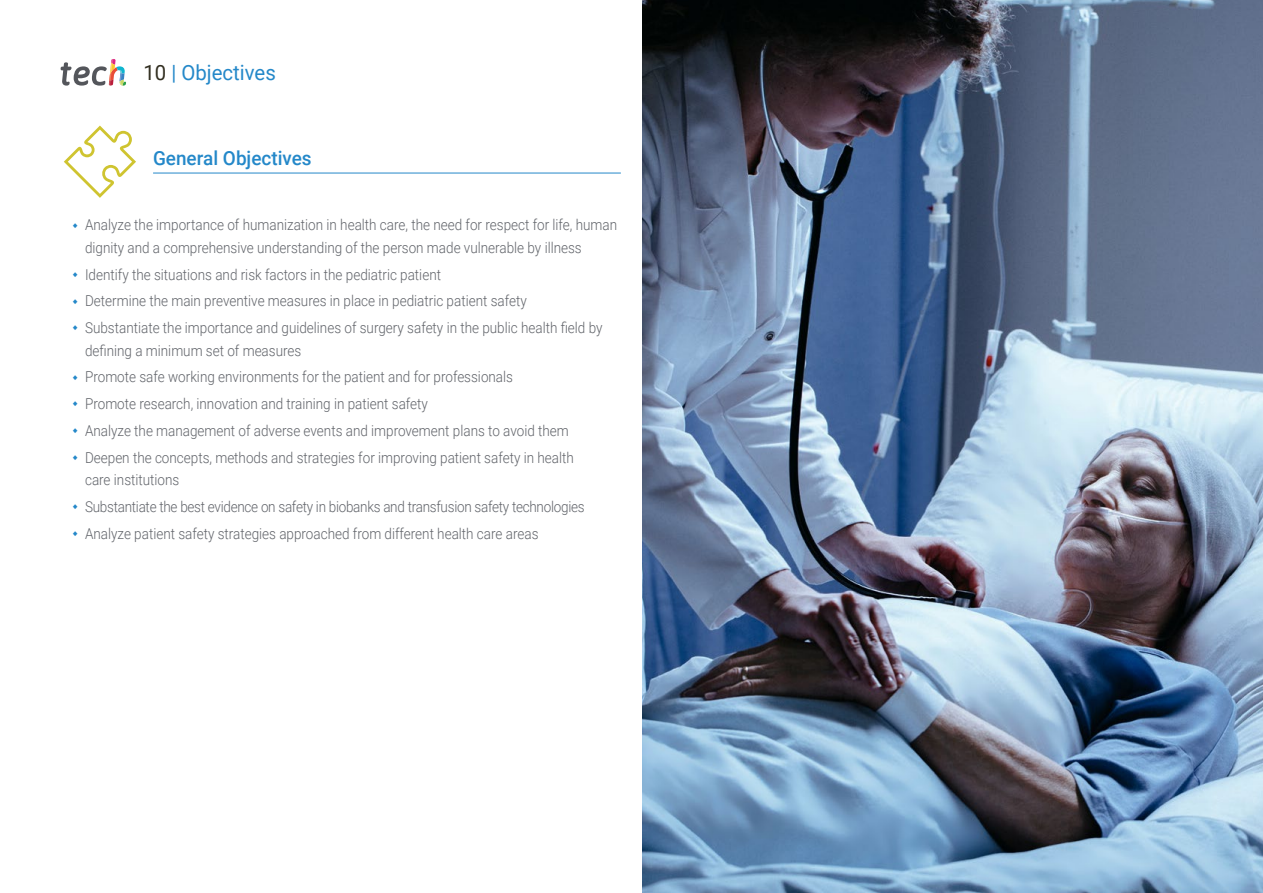
<style>
.page{position:relative;width:1263px;height:893px;background:#fff}
.page>*{position:absolute;margin:0;border:0;box-sizing:border-box;transform-origin:0 0}
.t1{font:21px "Roboto";color:#2488c9}
.t2{font:500 19.5px "Roboto";color:#2488c9}
.t3{font:300 15px/26.7px "Roboto";color:#61646a;scale:.9 1}
.s1{color:#312e20}
</style>
<div class="page">
<hr style="left:153px;top:173px;width:468px;height:1px;background:#2488c9">
<svg style="left:64px;top:126px;width:72px;height:72px"></svg>
<svg style="left:61px;top:59px;width:65px;height:27px"></svg>
<img style="left:642px;top:0;width:621px;height:893px">
<h1 class="t1" style="left:144px;top:57px;width:134px"><span class="s1">10</span> | Objectives</h1>
<h2 class="t2" style="left:153px;top:144px;width:160px">General Objectives</h2>
<p class="t3" style="left:85px;top:213px;width:593px;line-height:22.5px">Analyze the importance of humanization in health care, the need for respect for life, human dignity and a comprehensive understanding of the person made vulnerable by illness</p>
<p class="t3" style="left:85px;top:260px;width:577px">Identify the situations and risk factors in the pediatric patient<br>Determine the main preventive measures in place in pediatric patient safety<br>Substantiate the importance and guidelines of surgery safety in the public health field by</p>
<p class="t3" style="left:85px;top:336px;width:545px">defining a minimum set of measures<br>Promote safe working environments for the patient and for professionals<br>Promote research, innovation and training in patient safety<br>Analyze the management of adverse events and improvement plans to avoid them Deepen the concepts, methods and strategies for improving patient safety in health</p>
<p class="t3" style="left:85px;top:466px;width:557px">care institutions<br>Substantiate the best evidence on safety in biobanks and transfusion safety technologies<br>Analyze patient safety strategies approached from different health care areas</p>
</div>
